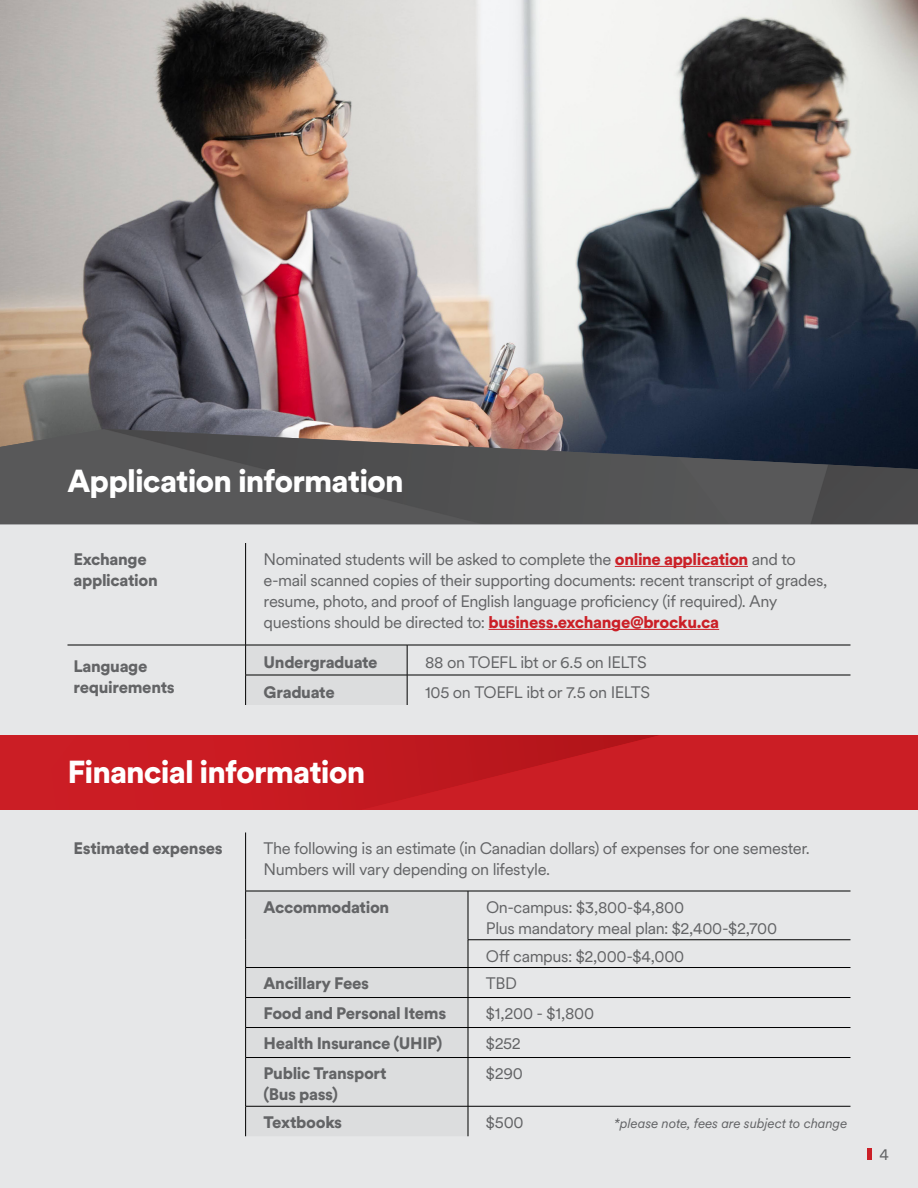
<style>
.page{position:relative;width:918px;height:1188px;background:#fff}
.page>*{position:absolute;margin:0;border:0;box-sizing:border-box;transform-origin:0 0}
.t1{font:900 31.5px "Circular XX";letter-spacing:-.03em;color:#fff}
.t2{font:16.5px/21px "Circular XX";letter-spacing:-.025em;color:#636466}
.t3{font:900 16.5px/21px "Circular XX";letter-spacing:-.02em;color:#636466}
.t4{font:italic 13.5px "Circular XX";letter-spacing:-.01em;color:#636466}
.s1{font-weight:900;color:#cb2027}
</style>
<div class="page">
<div style="left:0;top:524px;width:918px;height:664px;background:#e6e7e8"></div>
<div style="left:246px;top:646px;width:161px;height:59px;background:#dcddde"></div>
<hr style="left:245px;top:543px;width:1px;height:102px;background:#000">
<hr style="left:68px;top:645px;width:178px;height:1px;background:#000">
<hr style="left:246px;top:645px;width:161px;height:1px;background:#000">
<hr style="left:245px;top:645px;width:1px;height:30px;background:#000">
<hr style="left:407px;top:645px;width:443px;height:1px;background:#000">
<hr style="left:407px;top:645px;width:1px;height:30px;background:#000">
<hr style="left:245px;top:675px;width:162px;height:1px;background:#000">
<hr style="left:245px;top:675px;width:1px;height:30px;background:#000">
<hr style="left:407px;top:675px;width:443px;height:1px;background:#000">
<hr style="left:407px;top:675px;width:1px;height:30px;background:#000">
<hr style="left:615px;top:566px;width:133px;height:1px;background:#cb2027">
<hr style="left:489px;top:629px;width:230px;height:1px;background:#cb2027">
<img style="left:0;top:0;width:918px;height:429px">
<div style="left:864px;top:735px;width:54px;height:75px;background:#cb1e25"></div>
<svg style="left:0;top:735px;width:864px;height:75px;background:#c71c22"></svg>
<img style="left:0;top:429px;width:918px;height:95px">
<div style="left:246px;top:892px;width:222px;height:244px;background:#dcddde"></div>
<hr style="left:245px;top:832px;width:1px;height:59px;background:#000">
<hr style="left:245px;top:891px;width:223px;height:1px;background:#000">
<hr style="left:245px;top:891px;width:1px;height:49px;background:#000">
<hr style="left:468px;top:891px;width:382px;height:1px;background:#000">
<hr style="left:468px;top:891px;width:1px;height:49px;background:#000">
<hr style="left:468px;top:940px;width:382px;height:1px;background:#000">
<hr style="left:245px;top:967px;width:223px;height:1px;background:#000">
<hr style="left:468px;top:967px;width:382px;height:1px;background:#000">
<hr style="left:245px;top:997px;width:223px;height:1px;background:#000">
<hr style="left:468px;top:997px;width:382px;height:1px;background:#000">
<hr style="left:245px;top:1027px;width:223px;height:1px;background:#000">
<svg style="left:245px;top:940px;width:1px;height:117px"></svg>
<hr style="left:468px;top:1027px;width:382px;height:1px;background:#000">
<svg style="left:468px;top:940px;width:1px;height:117px"></svg>
<hr style="left:245px;top:1057px;width:223px;height:1px;background:#000">
<hr style="left:245px;top:1058px;width:1px;height:48px;background:#000">
<hr style="left:468px;top:1057px;width:382px;height:1px;background:#000">
<hr style="left:468px;top:1058px;width:1px;height:48px;background:#000">
<hr style="left:245px;top:1106px;width:223px;height:1px;background:#000">
<hr style="left:245px;top:1106px;width:1px;height:30px;background:#000">
<hr style="left:468px;top:1106px;width:382px;height:1px;background:#000">
<hr style="left:468px;top:1106px;width:1px;height:30px;background:#000">
<div style="left:867px;top:1148px;width:5px;height:12px;background:#cb2027"></div>
<h1 class="t1" style="left:68px;top:459px;width:338px">Application information</h1>
<p class="t3" style="left:74px;top:548px;width:86px">Exchange application</p>
<p class="t2" style="left:264px;top:548px;width:565px">Nominated students will be asked to complete the <span class="s1">online application</span> and to e-mail scanned copies of their supporting documents: recent transcript of grades, resume, photo, and proof of English language proficiency (if required). Any questions should be directed to: <span class="s1">business.exchange@brocku.ca</span></p>
<p class="t3" style="left:73px;top:655px;width:103px">Language requirements</p>
<p class="t3" style="left:264px;top:651px;width:116px">Undergraduate</p>
<p class="t2" style="left:425px;top:651px;width:223px">88 on TOEFL ibt or 6.5 on IELTS</p>
<p class="t3" style="left:264px;top:681px;width:73px">Graduate</p>
<p class="t2" style="left:425px;top:681px;width:226px">105 on TOEFL ibt or 7.5 on IELTS</p>
<h1 class="t1" style="left:68px;top:750px;width:299px">Financial information</h1>
<p class="t3" style="left:74px;top:837px;width:151px">Estimated expenses</p>
<p class="t2" style="left:264px;top:837px;width:548px">The following is an estimate (in Canadian dollars) of expenses for one semester.<br>Numbers will vary depending on lifestyle.</p>
<p class="t3" style="left:264px;top:896px;width:127px">Accommodation</p>
<p class="t2" style="left:486px;top:896px;width:293px">On-campus: $3,800-$4,800<br>Plus mandatory meal plan: $2,400-$2,700</p>
<p class="t2" style="left:486px;top:945px;width:200px">Off campus: $2,000-$4,000</p>
<p class="t3" style="left:264px;top:972px;width:107px">Ancillary Fees</p>
<p class="t2" style="left:486px;top:972px;width:33px">TBD</p>
<p class="t3" style="left:264px;top:1002px;width:184px">Food and Personal Items</p>
<p class="t2" style="left:486px;top:1002px;width:110px">$1,200 - $1,800</p>
<p class="t3" style="left:264px;top:1032px;width:180px">Health Insurance (UHIP)</p>
<p class="t2" style="left:486px;top:1032px;width:37px">$252</p>
<p class="t3" style="left:264px;top:1062px;width:124px">Public Transport (Bus pass)</p>
<p class="t2" style="left:486px;top:1062px;width:38px">$290</p>
<p class="t3" style="left:264px;top:1111px;width:80px">Textbooks</p>
<p class="t2" style="left:486px;top:1111px;width:39px">$500</p>
<p class="t4" style="left:614px;top:1114px;width:235px">*please note, fees are subject to change</p>
<p class="t2" style="left:875px;top:1143px;width:11px">4</p>
<p class="t2" style="left:879px;top:1143px;width:11px">4</p>
</div>
